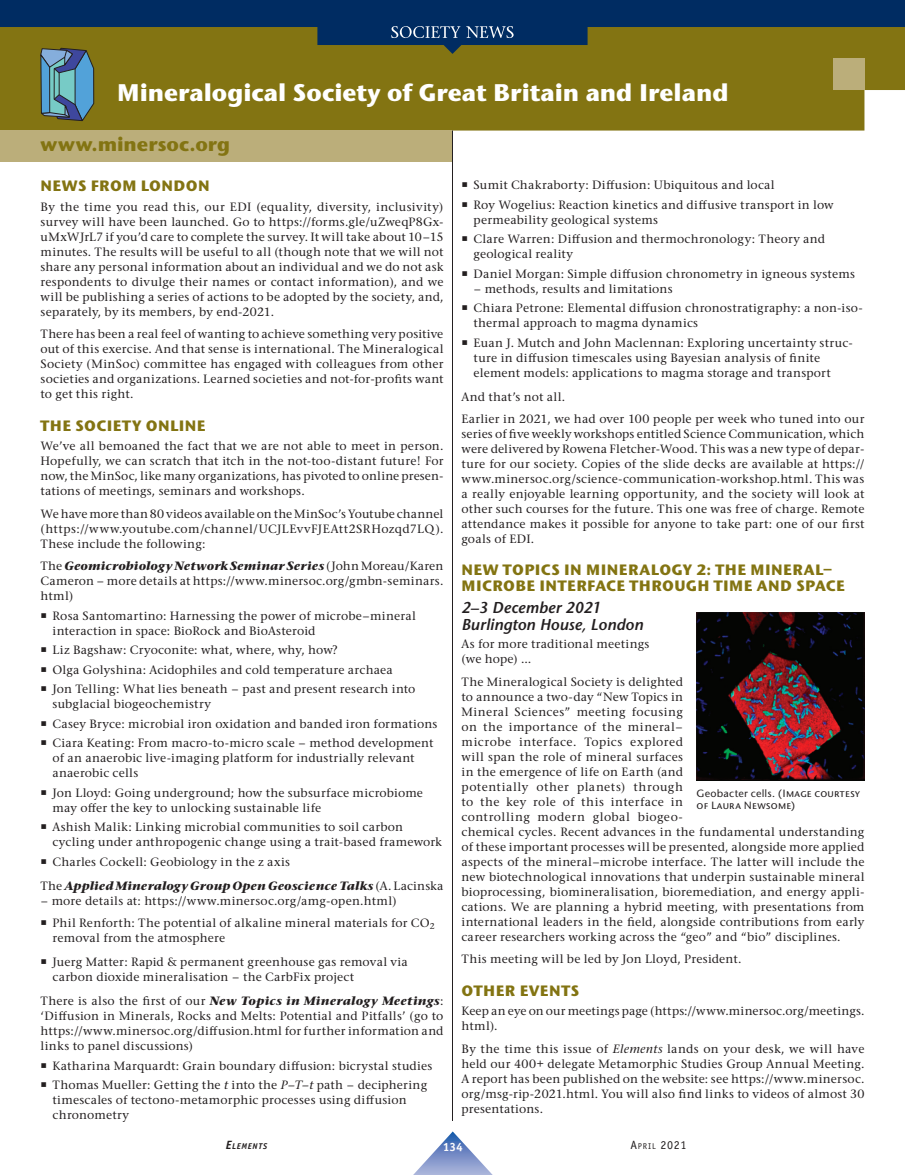
<style>
.page{position:relative;width:905px;height:1175px;background:#fff}
.page>*{position:absolute;margin:0;border:0;box-sizing:border-box;transform-origin:0 0}
.t1{font:700 24px "Stone Sans ITC";color:#fff}
.t2{font:700 19.5px "Stone Sans ITC";color:#837412}
.t3{font:italic 600 15.75px/17.2px "Stone Sans ITC";letter-spacing:.005em;color:#231f20}
.t4{font:700 15px/15.8px "Stone Sans ITC";letter-spacing:.03em;color:#837412}
.t5{font:500 12px/15px "Stone Serif ITC";letter-spacing:.02em;color:#231f20}
.t6{font:500 12px/15px "Stone Serif ITC";color:#231f20}
.t7{font:12px "Officina Sans Std";color:#231f20}
.t8{font:700 12px "Officina Sans Std";color:#fcfcfc}
.t9{font:500 10.5px/12px "Stone Sans ITC";letter-spacing:.025em;color:#231f20}
.t10{font:italic 700 8.4px "Officina Sans Std";letter-spacing:.08em;color:#231f20}
.s1{font-weight:700;font-style:italic}
.s2{font-style:italic}
.s3{font-size:12px}
.s4{font-size:8.4px}
</style>
<div class="page">
<div style="left:0;top:54px;width:904px;height:76px;background:#837412"></div>
<div style="left:0;top:130px;width:452px;height:32px;background:#bbae7a"></div>
<div style="left:832px;top:58px;width:32px;height:32px;background:#bbae7a"></div>
<svg style="left:40px;top:54px;width:54px;height:68px;background:#598aa0"></svg>
<hr style="left:54px;top:69px;width:1px;height:30px;background:#231f20">
<hr style="left:452px;top:130px;width:1px;height:990px;background:#231f20">
<img style="left:696px;top:612px;width:168px;height:168px">
<svg style="left:0;top:0;width:904px;height:54px;background:#354941"></svg>
<svg style="left:414px;top:1131px;width:78px;height:43px"></svg>
<svg style="left:391px;top:26px;width:122px;height:12px"></svg>
<h1 class="t1" style="left:117px;top:76px;width:613px">Mineralogical Society of Great Britain and Ireland</h1>
<h2 class="t2" style="left:40px;top:131px;width:191px">www.minersoc.org</h2>
<p class="t4" style="left:41px;top:178px;width:170px">NEWS FROM LONDON</p>
<p class="t5" style="left:40px;top:199px;width:404px;text-align:justify">By the time you read this, our EDI (equality, diversity, inclusivity) survey will have been launched. Go to https://forms.gle/uZweqP8Gx&shy;uMxWJrL7 if you’d care to complete the survey. It will take about 10–15 minutes. The results will be useful to all (though note that we will not share any personal information about an individual and we do not ask respondents to divulge their names or contact information), and we will be publishing a series of actions to be adopted by the society, and, separately, by its members, by end-2021.</p>
<p class="t5" style="left:40px;top:327px;width:404px;text-align:justify">There has been a real feel of wanting to achieve something very positive out of this exercise. And that sense is international. The Mineralogical Society (MinSoc) committee has engaged with colleagues from other societies and organizations. Learned societies and not-for-profits want to get this right.</p>
<p class="t4" style="left:41px;top:417px;width:166px">THE SOCIETY ONLINE</p>
<p class="t5" style="left:40px;top:439px;width:404px;text-align:justify">We’ve all bemoaned the fact that we are not able to meet in person.<br>Hopefully, we can scratch that itch in the not-too-distant future! For now, the MinSoc, like many organizations, has pivoted to online presen&shy;tations of meetings, seminars and workshops.</p>
<p class="t5" style="left:40px;top:506px;width:404px;text-align:justify">We have more than 80 videos available on the MinSoc’s Youtube channel (https://www.youtube.com/channel/UCJLEvvFJEAtt2SRHozqd7LQ).<br>These include the following:</p>
<p class="t5" style="left:40px;top:559px;width:404px;text-align:justify">The <span class="s1">Geomicrobiology Network Seminar Series</span> (John Moreau/Karen Cameron – more details at https://www.minersoc.org/gmbn-seminars. html)</p>
<p class="t5" style="left:52px;top:608px;width:365px">Rosa Santomartino: Harnessing the power of microbe–mineral interaction in space: BioRock and BioAsteroid</p>
<p class="t5" style="left:52px;top:640px;width:364px;line-height:19.5px">Liz Bagshaw: Cryoconite: what, where, why, how?<br>Olga Golyshina: Acidophiles and cold temperature archaea<br>Jon Telling: What lies beneath – past and present research into</p>
<p class="t5" style="left:52px;top:694px;width:386px;line-height:19.5px">subglacial biogeochemistry<br>Casey Bryce: microbial iron oxidation and banded iron formations<br>Ciara Keating: From macro-to-micro scale – method development</p>
<p class="t5" style="left:52px;top:751px;width:363px">of an anaerobic live-imaging platform for industrially relevant anaerobic cells</p>
<p class="t5" style="left:52px;top:785px;width:372px">Jon Lloyd: Going underground; how the subsurface microbiome may offer the key to unlocking sustainable life</p>
<p class="t5" style="left:52px;top:820px;width:391px">Ashish Malik: Linking microbial communities to soil carbon cycling under anthropogenic change using a trait-based framework</p>
<p class="t5" style="left:40px;top:850px;width:404px;line-height:24px;text-indent:12px">Charles Cockell: Geobiology in the z axis<br>The <span class="s1">Applied Mineralogy Group Open Geoscience Talks</span> (A. Lacinska</p>
<p class="t5" style="left:52px;top:889px;width:383px;line-height:22.5px;text-indent:-12px">– more details at: https://www.minersoc.org/amg-open.html)<br>Phil Renforth: The potential of alkaline mineral materials for CO<sub>2</sub></p>
<p class="t5" style="left:53px;top:926px;width:357px;line-height:24px">removal from the atmosphere<br>Juerg Matter: Rapid &amp; permanent greenhouse gas removal via</p>
<p class="t5" style="left:41px;top:965px;width:404px;line-height:24px;text-indent:12px">carbon dioxide mineralisation – the CarbFix project<br>There is also the first of our <span class="s1">New Topics in Mineralogy Meetings</span>:</p>
<p class="t5" style="left:41px;top:1009px;width:404px;text-align:justify">‘Diffusion in Minerals, Rocks and Melts: Potential and Pitfalls’ (go to https://www.minersoc.org/diffusion.html for further information and links to panel discussions)</p>
<p class="t5" style="left:53px;top:1056px;width:381px;line-height:19.5px">Katharina Marquardt: Grain boundary diffusion: bicrystal studies<br>Thomas Mueller: Getting the <span class="s2">t</span> into the <span class="s2">P–T–t</span> path – deciphering</p>
<p class="t6" style="left:53px;top:1093px;width:355px">timescales of tectono-metamorphic processes using diffusion chronometry</p>
<p class="t5" style="left:473px;top:175px;width:362px;line-height:19.5px">Sumit Chakraborty: Diffusion: Ubiquitous and local<br>Roy Wogelius: Reaction kinetics and diffusive transport in low</p>
<p class="t5" style="left:473px;top:210px;width:353px;line-height:19.5px">permeability geological systems<br>Clare Warren: Diffusion and thermochronology: Theory and</p>
<p class="t5" style="left:473px;top:244px;width:383px;line-height:19.5px">geological reality<br>Daniel Morgan: Simple diffusion chronometry in igneous systems</p>
<p class="t5" style="left:473px;top:279px;width:391px;line-height:19.5px">– methods, results and limitations<br>Chiara Petrone: Elemental diffusion chronostratigraphy: a non-iso-</p>
<p class="t5" style="left:473px;top:313px;width:381px;line-height:19.5px">thermal approach to magma dynamics<br>Euan J. Mutch and John Maclennan: Exploring uncertainty struc-</p>
<p class="t5" style="left:473px;top:350px;width:359px">ture in diffusion timescales using Bayesian analysis of finite element models: applications to magma storage and transport</p>
<p class="t5" style="left:461px;top:385px;width:404px;line-height:22.5px">And that’s not all.<br>Earlier in 2021, we had over 100 people per week who tuned into our</p>
<p class="t5" style="left:461px;top:427px;width:404px;text-align:justify">series of five weekly workshops entitled Science Communication, which were delivered by Rowena Fletcher-Wood. This was a new type of depar&shy;ture for our society. Copies of the slide decks are available at https:// www.minersoc.org/science-communication-workshop.html. This was a really enjoyable learning opportunity, and the society will look at other such courses for the future. This one was free of charge. Remote attendance makes it possible for anyone to take part: one of our first goals of EDI.</p>
<p class="t4" style="left:461px;top:562px;width:385px">NEW TOPICS IN MINERALOGY 2: THE MINERAL–<br>MICROBE INTERFACE THROUGH TIME AND SPACE</p>
<h3 class="t3" style="left:461px;top:599px;width:183px">2–3 December 2021<br>Burlington House, London</h3>
<p class="t5" style="left:461px;top:637px;width:190px">As for more traditional meetings (we hope) …</p>
<p class="t5" style="left:461px;top:674px;width:404px">The Mineralogical Society is delighted<br>to announce a two-day “New Topics in<br>Mineral Sciences” meeting focusing<br>on the importance of the mineral–<br>microbe interface. Topics explored<br>will span the role of mineral surfaces<br>in the emergence of life on Earth (and<br>potentially other planets) through<br>to the key role of this interface in<br>controlling modern global biogeo-<br>chemical cycles. Recent advances in the fundamental understanding of these important processes will be presented, alongside more applied aspects of the mineral–microbe interface. The latter will include the new biotechnological innovations that underpin sustainable mineral bioprocessing, biomineralisation, bioremediation, and energy appli&shy;cations. We are planning a hybrid meeting, with presentations from international leaders in the field, alongside contributions from early career researchers working across the “geo” and “bio” disciplines.</p>
<p class="t5" style="left:461px;top:952px;width:281px">This meeting will be led by Jon Lloyd, President.</p>
<p class="t4" style="left:461px;top:982px;width:119px">OTHER EVENTS</p>
<p class="t5" style="left:461px;top:1003px;width:404px">Keep an eye on our meetings page (https://www.minersoc.org/meetings. html).</p>
<p class="t5" style="left:461px;top:1041px;width:404px;text-align:justify">By the time this issue of <span class="s2">Elements</span> lands on your desk, we will have held our 400+ delegate Metamorphic Studies Group Annual Meeting.<br>A report has been published on the website: see https://www.minersoc. org/msg-rip-2021.html. You will also find links to videos of almost 30 presentations.</p>
<p class="t9" style="left:696px;top:787px;width:165px">Geobacter cells. (Image courtesy of Laura Newsome)</p>
<p class="t10" style="left:226px;top:1141px;width:43px"><span class="s3">E</span>LEMENTS</p>
<p class="t8" style="left:443px;top:1139px;width:22px">134</p>
<p class="t7" style="left:630px;top:1138px;width:57px">A<span class="s4">pril</span> 2021</p>
</div>
